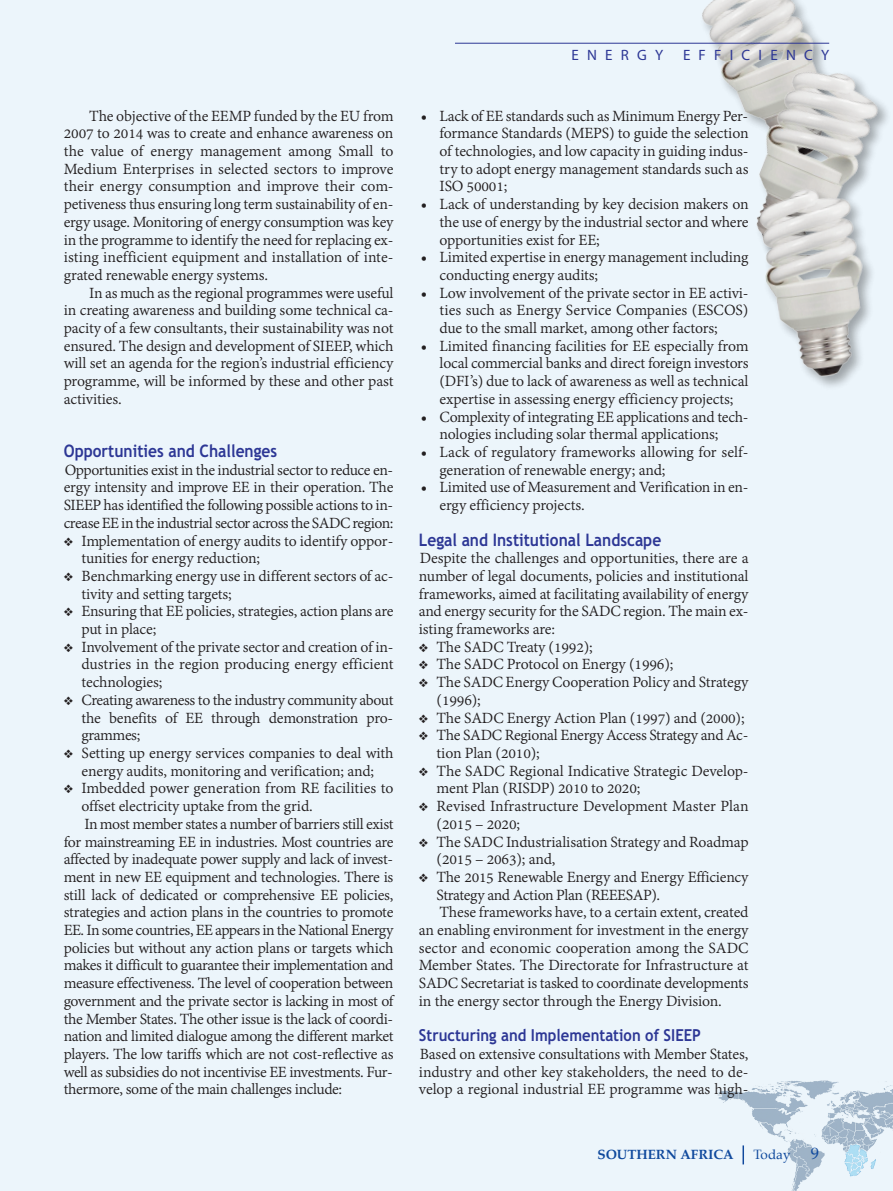
<style>
.page{position:relative;width:893px;height:1191px;background:#ecf5fb}
.page>*{position:absolute;margin:0;border:0;box-sizing:border-box;transform-origin:0 0}
.t1{font:700 17.25px "Trebuchet MS";color:#2d3795;scale:.9 1}
.t2{font:16.5px/17.7px "Adobe Devanagari";letter-spacing:-.015em;color:#231f20}
.t3{font:700 16.5px "Trebuchet MS";color:#2d3795;scale:.9 1}
.t4{font:15px "Myriad";letter-spacing:.55em;color:#2d3795}
.t5{font:700 13.5px "Palatino";color:#0f499d}
.t6{font:13.5px "Palatino";color:#0f499d}
.s1{font-size:16.5px}
</style>
<div class="page">
<img style="left:717px;top:1080px;width:176px;height:111px">
<img style="left:680px;top:0;width:134px;height:43px">
<img style="left:694px;top:34px;width:136px;height:10px">
<img style="left:712px;top:44px;width:176px;height:117px">
<img style="left:762px;top:161px;width:108px;height:7px">
<img style="left:756px;top:168px;width:116px;height:219px">
<hr style="left:455px;top:43px;width:374px;height:1px;background:#2d3795">
<p class="t2" style="left:64px;top:106px;width:331px;text-align:justify;text-indent:26px">The objective of the EEMP funded by the EU from 2007 to 2014 was to create and enhance awareness on the value of energy management among Small to Medium Enterprises in selected sectors to improve their energy consumption and improve their com&shy;petiveness thus ensuring long term sustainability of en&shy;ergy usage. Monitoring of energy consumption was key in the programme to identify the need for replacing ex&shy;isting inefficient equipment and installation of inte&shy;grated renewable energy systems.</p>
<p class="t2" style="left:64px;top:283px;width:331px;text-align:justify;text-indent:26px">In as much as the regional programmes were useful in creating awareness and building some technical ca&shy;pacity of a few consultants, their sustainability was not ensured. The design and development of SIEEP, which will set an agenda for the region’s industrial efficiency programme, will be informed by these and other past activities.</p>
<p class="t1" style="left:64px;top:441px;width:239px">Opportunities and Challenges</p>
<p class="t2" style="left:64px;top:460px;width:331px;text-align:justify">Opportunities exist in the industrial sector to reduce en&shy;ergy intensity and improve EE in their operation. The SIEEP has identified the following possible actions to in&shy;crease EEin the industrial sector across the SADCregion:</p>
<p class="t2" style="left:81px;top:531px;width:313px;text-indent:-18px">❖ Implementation of energy audits to identify oppor&shy;tunities for energy reduction;</p>
<p class="t2" style="left:81px;top:566px;width:313px;text-indent:-18px">❖ Benchmarking energy use in different sectors of ac&shy;tivity and setting targets;</p>
<p class="t2" style="left:81px;top:602px;width:313px;text-indent:-18px">❖ Ensuring that EE policies, strategies, action plans are put in place;</p>
<p class="t2" style="left:81px;top:637px;width:313px;text-align:justify;text-indent:-18px">❖ Involvement of the private sector and creation of in&shy;dustries in the region producing energy efficient technologies;</p>
<p class="t2" style="left:81px;top:690px;width:313px;text-align:justify;text-indent:-18px">❖ Creating awareness to the industry community about the benefits of EE through demonstration pro&shy;grammes;</p>
<p class="t2" style="left:64px;top:743px;width:331px;text-align:center">❖ Setting up energy services companies to deal with energy audits, monitoring and verification; and;</p>
<p class="t2" style="left:64px;top:779px;width:331px">❖ Imbedded power generation from RE facilities to</p>
<p class="t2" style="left:81px;top:796px;width:233px">offset electricity uptake from the grid.</p>
<p class="t2" style="left:84px;top:814px;width:310px">In most member states a number of barriers still exist</p>
<p class="t2" style="left:64px;top:832px;width:331px">for mainstreaming EE in industries. Most countries are</p>
<p class="t2" style="left:64px;top:849px;width:331px">affected by inadequate power supply and lack of invest-</p>
<p class="t2" style="left:64px;top:867px;width:331px">ment in new EE equipment and technologies. There is</p>
<p class="t2" style="left:64px;top:885px;width:331px">still lack of dedicated or comprehensive EE policies,</p>
<p class="t2" style="left:64px;top:902px;width:331px">strategies and action plans in the countries to promote</p>
<p class="t2" style="left:64px;top:920px;width:331px">EE. In some countries, EEappears in the National Energy</p>
<p class="t2" style="left:64px;top:938px;width:331px">policies but without any action plans or targets which</p>
<p class="t2" style="left:64px;top:956px;width:331px">makes it difficult to guarantee their implementation and</p>
<p class="t2" style="left:64px;top:973px;width:331px">measure effectiveness. The level of cooperation between</p>
<p class="t2" style="left:64px;top:991px;width:331px">government and the private sector is lacking in most of</p>
<p class="t2" style="left:64px;top:1009px;width:331px">the Member States. The other issue is the lack of coordi-</p>
<p class="t2" style="left:64px;top:1026px;width:331px">nation and limited dialogue among the different market</p>
<p class="t2" style="left:64px;top:1044px;width:331px">players. The low tariffs which are not cost-reflective as</p>
<p class="t2" style="left:64px;top:1062px;width:331px">well as subsidies do not incentivise EE investments. Fur-</p>
<p class="t2" style="left:64px;top:1079px;width:280px">thermore, some of the main challenges include:</p>
<p class="t4" style="left:571px;top:49px;width:93px">ENERGY</p>
<p class="t4" style="left:683px;top:49px;width:148px">EFFICIENCY</p>
<p class="t2" style="left:439px;top:106px;width:311px;text-align:justify;text-indent:-19px">• Lack of EE standards such as Minimum Energy Per&shy;formance Standards (MEPS) to guide the selection of technologies, and low capacity in guiding indus&shy;try to adopt energy management standards such as ISO 50001;</p>
<p class="t2" style="left:439px;top:194px;width:311px;text-align:justify;text-indent:-19px">• Lack of understanding by key decision makers on the use of energy by the industrial sector and where opportunities exist for EE;</p>
<p class="t2" style="left:439px;top:248px;width:311px;text-indent:-19px">• Limited expertise in energy management including conducting energy audits;</p>
<p class="t2" style="left:439px;top:283px;width:311px;text-align:justify;text-indent:-19px">• Low involvement of the private sector in EE activi&shy;ties such as Energy Service Companies (ESCOS) due to the small market, among other factors;</p>
<p class="t2" style="left:439px;top:336px;width:311px;text-align:justify;text-indent:-19px">• Limited financing facilities for EE especially from local commercial banks and direct foreign investors (DFI’s) due to lack of awareness as well as technical expertise in assessing energy efficiency projects;</p>
<p class="t2" style="left:439px;top:407px;width:311px;text-indent:-19px">• Complexity of integrating EE applications and tech&shy;nologies including solar thermal applications;</p>
<p class="t2" style="left:439px;top:442px;width:311px;text-indent:-19px">• Lack of regulatory frameworks allowing for self&shy;generation of renewable energy; and;</p>
<p class="t2" style="left:439px;top:478px;width:311px;text-indent:-19px">• Limited use of Measurement and Verification in en&shy;ergy efficiency projects.</p>
<p class="t1" style="left:419px;top:529px;width:271px">Legal and Institutional Landscape</p>
<p class="t2" style="left:419px;top:548px;width:331px;text-align:justify">Despite the challenges and opportunities, there are a number of legal documents, policies and institutional frameworks, aimed at facilitating availability of energy and energy security for the SADC region. The main ex&shy;isting frameworks are:</p>
<p class="t2" style="left:419px;top:637px;width:176px">❖ The SADC Treaty (1992);</p>
<p class="t2" style="left:419px;top:655px;width:256px">❖ The SADC Protocol on Energy (1996);</p>
<p class="t2" style="left:437px;top:672px;width:313px;text-indent:-18px">❖ The SADC Energy Cooperation Policy and Strategy (1996);</p>
<p class="t2" style="left:419px;top:708px;width:327px">❖ The SADC Energy Action Plan (1997) and (2000);</p>
<p class="t2" style="left:437px;top:725px;width:313px;text-indent:-18px">❖ The SADC Regional Energy Access Strategy and Ac&shy;tion Plan (2010);</p>
<p class="t2" style="left:437px;top:761px;width:313px;text-indent:-18px">❖ The SADC Regional Indicative Strategic Develop&shy;ment Plan (RISDP) 2010 to 2020;</p>
<p class="t2" style="left:437px;top:796px;width:314px;text-indent:-18px">❖ Revised Infrastructure Development Master Plan (2015 – 2020;</p>
<p class="t2" style="left:437px;top:832px;width:314px;text-indent:-18px">❖ The SADC Industrialisation Strategy and Roadmap (2015 – 2063); and,</p>
<p class="t2" style="left:419px;top:867px;width:331px">❖ The 2015 Renewable Energy and Energy Efficiency</p>
<p class="t2" style="left:437px;top:885px;width:225px">Strategy and Action Plan (REEESAP).</p>
<p class="t2" style="left:439px;top:902px;width:311px">These frameworks have, to a certain extent, created</p>
<p class="t2" style="left:419px;top:920px;width:331px">an enabling environment for investment in the energy</p>
<p class="t2" style="left:419px;top:938px;width:331px">sector and economic cooperation among the SADC</p>
<p class="t2" style="left:419px;top:956px;width:331px">Member States. The Directorate for Infrastructure at</p>
<p class="t2" style="left:419px;top:973px;width:331px">SADC Secretariat is tasked to coordinate developments</p>
<p class="t2" style="left:419px;top:991px;width:305px">in the energy sector through the Energy Division.</p>
<p class="t3" style="left:419px;top:1026px;width:315px">Structuring and Implementation of SIEEP</p>
<p class="t2" style="left:419px;top:1044px;width:331px;text-align:justify">Based on extensive consultations with Member States, industry and other key stakeholders, the need to de&shy;velop a regional industrial EE programme was high-</p>
<p class="t5" style="left:597px;top:1147px;width:138px">SOUTHERN AFRICA</p>
<p class="t6" style="left:754px;top:1147px;width:67px">Today <span class="s1">9</span></p>
</div>
